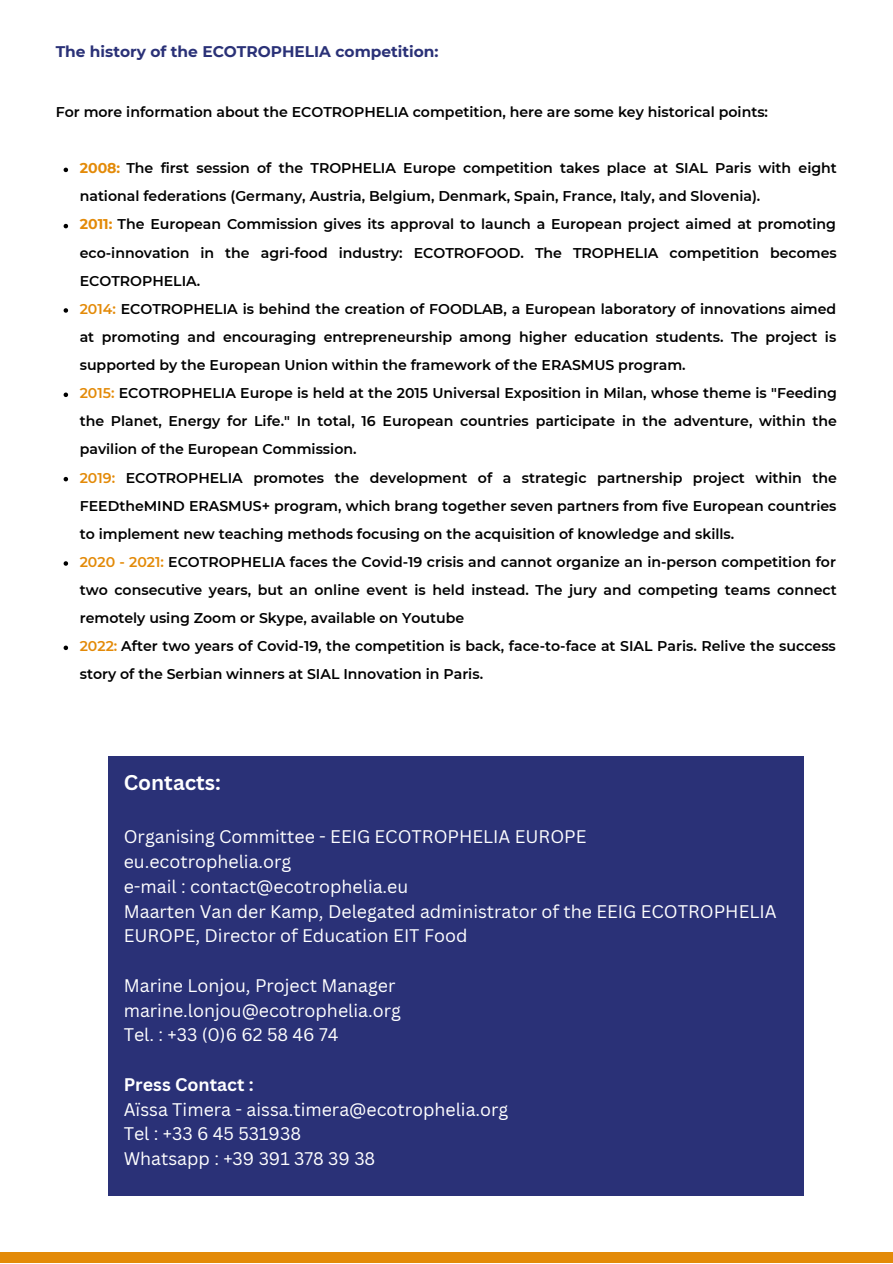
<style>
.page{position:relative;width:893px;height:1264px;background:#fff}
.page>*{position:absolute;margin:0;border:0;box-sizing:border-box;transform-origin:0 0}
.t1{font:700 20.7px "Canva Sans";color:#fff}
.t2{font:17.7px "Canva Sans";color:#fff}
.t3{font:700 17.7px "Canva Sans";color:#fff}
.t4{font:700 15.45px "Montserrat";color:#2a3177}
.t5{font:600 14.1px/28px "Montserrat";color:#000;text-align:justify}
.s1{font-weight:700;color:#e38a08}
.s2{color:#e38a08}
</style>
<div class="page">
<div style="left:0;top:1252px;width:892px;height:10px;background:#e38a08"></div>
<div style="left:108px;top:756px;width:695px;height:439px;background:#2a3177"></div>
<svg style="left:64px;top:168px;width:4px;height:4px"></svg>
<svg style="left:64px;top:224px;width:4px;height:4px"></svg>
<svg style="left:64px;top:308px;width:4px;height:5px"></svg>
<svg style="left:64px;top:392px;width:4px;height:5px"></svg>
<svg style="left:64px;top:477px;width:4px;height:4px"></svg>
<svg style="left:64px;top:561px;width:4px;height:4px"></svg>
<svg style="left:64px;top:645px;width:4px;height:5px"></svg>
<p class="t4" style="left:56px;top:42px;width:384px">The history of the ECOTROPHELIA competition:</p>
<p class="t5" style="left:56px;top:98px;width:713px">For more information about the ECOTROPHELIA competition, here are some key historical points:</p>
<p class="t5" style="left:80px;top:154px;width:758px"><span class="s1">2008:</span> The first session of the TROPHELIA Europe competition takes place at SIAL Paris with eight national federations (Germany, Austria, Belgium, Denmark, Spain, France, Italy, and Slovenia).</p>
<p class="t5" style="left:80px;top:210px;width:758px"><span class="s1">2011:</span> The European Commission gives its approval to launch a European project aimed at promoting eco-innovation in the agri-food industry: ECOTROFOOD. The TROPHELIA competition becomes ECOTROPHELIA.</p>
<p class="t5" style="left:80px;top:295px;width:758px"><span class="s2">2014:</span> ECOTROPHELIA is behind the creation of FOODLAB, a European laboratory of innovations aimed at promoting and encouraging entrepreneurship among higher education students. The project is supported by the European Union within the framework of the ERASMUS program.</p>
<p class="t5" style="left:80px;top:379px;width:758px"><span class="s2">2015:</span> ECOTROPHELIA Europe is held at the 2015 Universal Exposition in Milan, whose theme is "Feeding the Planet, Energy for Life." In total, 16 European countries participate in the adventure, within the pavilion of the European Commission.</p>
<p class="t5" style="left:80px;top:463px;width:758px"><span class="s2">2019:</span> ECOTROPHELIA promotes the development of a strategic partnership project within the FEEDtheMIND ERASMUS+ program, which brang together seven partners from five European countries to implement new teaching methods focusing on the acquisition of knowledge and skills.</p>
<p class="t5" style="left:80px;top:548px;width:758px"><span class="s2">2020 - 2021:</span> ECOTROPHELIA faces the Covid-19 crisis and cannot organize an in-person competition for two consecutive years, but an online event is held instead. The jury and competing teams connect remotely using Zoom or Skype, available on Youtube</p>
<p class="t5" style="left:80px;top:632px;width:757px"><span class="s2">2022:</span> After two years of Covid-19, the competition is back, face-to-face at SIAL Paris. Relive the success story of the Serbian winners at SIAL Innovation in Paris.</p>
<p class="t1" style="left:124px;top:767px;width:99px">Contacts:</p>
<p class="t2" style="left:124px;top:824px;width:464px">Organising Committee - EEIG ECOTROPHELIA EUROPE</p>
<p class="t2" style="left:124px;top:849px;width:169px">eu.ecotrophelia.org</p>
<p class="t2" style="left:124px;top:874px;width:286px">e-mail : contact@ecotrophelia.eu</p>
<p class="t2" style="left:124px;top:898px;width:654px">Maarten Van der Kamp, Delegated administrator of the EEIG ECOTROPHELIA</p>
<p class="t2" style="left:124px;top:923px;width:345px">EUROPE, Director of Education EIT Food</p>
<p class="t2" style="left:124px;top:973px;width:273px">Marine Lonjou, Project Manager</p>
<p class="t2" style="left:124px;top:997px;width:278px">marine.lonjou@ecotrophelia.org</p>
<p class="t2" style="left:124px;top:1022px;width:216px">Tel. : +33 (0)6 62 58 46 74</p>
<p class="t3" style="left:124px;top:1071px;width:131px">Press Contact :</p>
<p class="t2" style="left:124px;top:1096px;width:386px">Aïssa Timera - aissa.timera@ecotrophelia.org</p>
<p class="t2" style="left:124px;top:1121px;width:179px">Tel : +33 6 45 531938</p>
<p class="t2" style="left:124px;top:1146px;width:253px">Whatsapp : +39 391 378 39 38</p>
</div>
